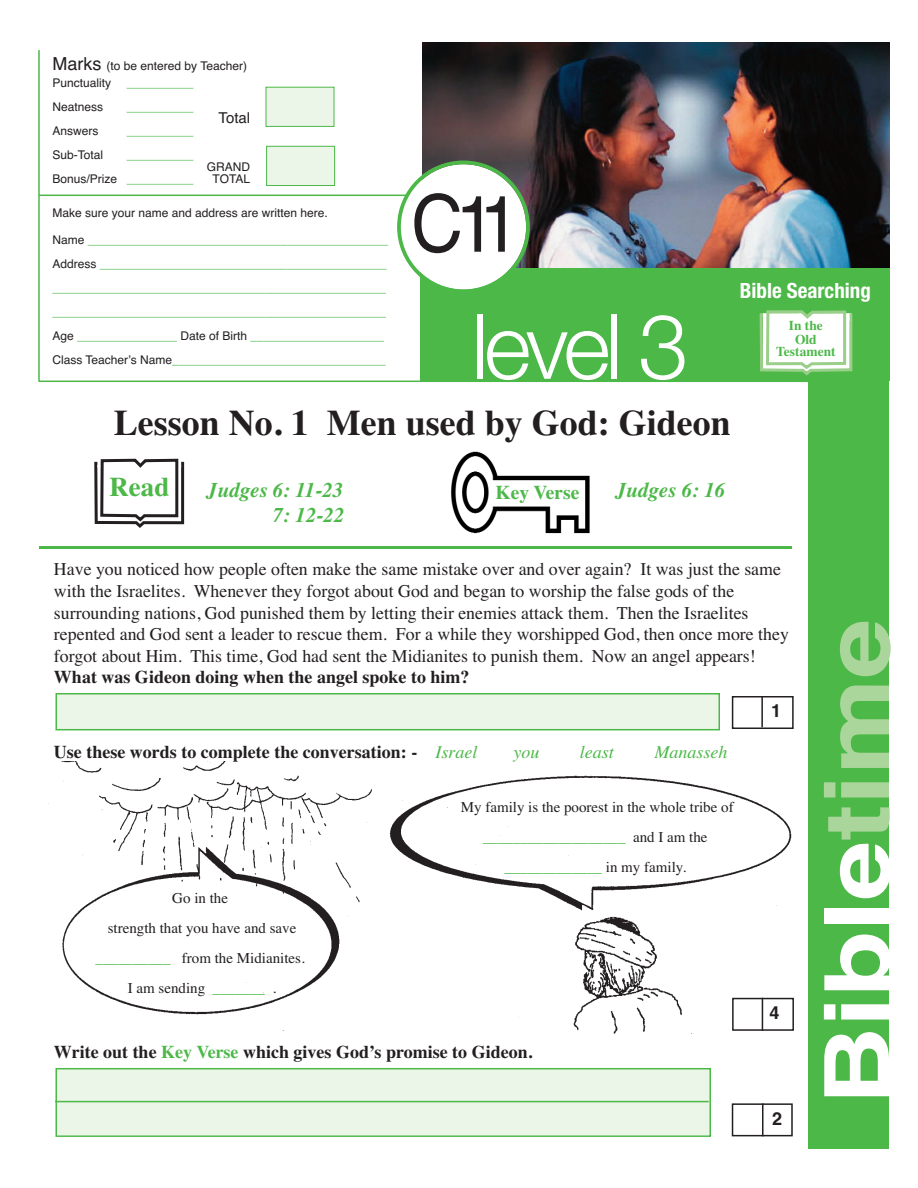
<style>
.page{position:relative;width:918px;height:1188px;background:#fff}
.page>*{position:absolute;margin:0;border:0;box-sizing:border-box;transform-origin:0 0}
.t1{font:700 90px "Helvetica";color:#fff;scale:1.2 1}
.t2{font:300 90px "Helvetica Neue";letter-spacing:-.05em;color:#fff}
.t3{font:79.5px "Helvetica";color:#231f20;scale:.9 1}
.t4{font:700 36px "Times";color:#231f20}
.t5{font:700 27px "Times";color:#4cb848}
.t6{font:italic 700 21px/25.2px "Times";color:#4cb848;text-align:right}
.t7{font:700 condensed 21px "Helvetica Neue";color:#fff}
.t8{font:700 19.5px "Times";color:#4cb848}
.t9{font:18px/21.6px "Times";color:#231f20}
.t10{font:700 18px "Times";color:#231f20}
.t11{font:italic 18px "Times";color:#4cb848}
.t12{font:700 18px "Helvetica";color:#231f20}
.t13{font:15px/30px "Times";color:#231f20;text-align:center}
.t14{font:15px "Helvetica";color:#231f20}
.t15{font:700 13.5px/13.5px "Times";color:#4cb848;text-align:center}
.t16{font:12px/24px "Helvetica";color:#4cb848}
.t17{font:12px/17px "Helvetica";color:#231f20}
.s1{font-size:18px}
.s2{color:#4cb848}
.s3{color:#231f20}
.s4{font-weight:400;font-style:italic;color:#4cb848}
.s5{color:#aad59b}
</style>
<div class="page">
<img style="left:422px;top:42px;width:467px;height:226px">
<div style="left:420px;top:268px;width:470px;height:113px;background:#4cb848"></div>
<div style="left:808px;top:380px;width:82px;height:769px;background:#4cb848"></div>
<img style="left:451px;top:451px;width:139px;height:83px">
<svg style="left:397px;top:161px;width:133px;height:129px"></svg>
<hr style="left:39px;top:546px;width:753px;height:3px;background:#4cb848">
<hr style="left:38px;top:50px;width:2px;height:332px;background:#4cb848">
<hr style="left:39px;top:381px;width:770px;height:1px;background:#4cb848">
<div style="left:266px;top:87px;width:68px;height:39px;background:#ebf5e8"></div>
<div style="left:266px;top:87px;width:68px;height:40px;border:1px solid #4cb848"></div>
<div style="left:267px;top:146px;width:67px;height:39px;background:#ebf5e8"></div>
<div style="left:266px;top:146px;width:69px;height:40px;border:1px solid #4cb848"></div>
<div style="left:491px;top:484px;width:93px;height:22px;background:#fff"></div>
<svg style="left:120px;top:458px;width:59px;height:1px"></svg>
<svg style="left:94px;top:459px;width:90px;height:69px"></svg>
<svg style="left:760px;top:310px;width:92px;height:65px;background:#dbefd7"></svg>
<hr style="left:39px;top:195px;width:369px;height:1px;background:#4cb848">
<div style="left:57px;top:1069px;width:653px;height:66px;background:#ebf5e8"></div>
<div style="left:56px;top:1068px;width:655px;height:69px;border:2px solid #4cb848"></div>
<div style="left:57px;top:694px;width:661px;height:35px;background:#ebf5e8"></div>
<div style="left:56px;top:693px;width:664px;height:37px;border:2px solid #4cb848"></div>
<img style="left:48px;top:762px;width:683px;height:272px">
<hr style="left:55px;top:1101px;width:654px;height:1px;background:#4cb848">
<svg style="left:731px;top:696px;width:63px;height:441px"></svg>
<hr style="left:761px;top:696px;width:2px;height:31px;background:#231f20">
<p class="t17" style="left:52px;top:59px;width:196px"><span class="s1">Marks</span> (to be entered by Teacher)<br>Punctuality</p>
<p class="t16" style="left:127px;top:72px;width:68px">__________</p>
<p class="t17" style="left:52px;top:100px;width:52px">Neatness</p>
<p class="t16" style="left:127px;top:96px;width:68px">__________</p>
<p class="t14" style="left:219px;top:112px;width:33px">Total</p>
<p class="t17" style="left:52px;top:124px;width:48px">Answers</p>
<p class="t16" style="left:127px;top:120px;width:68px">__________</p>
<p class="t17" style="left:52px;top:148px;width:52px">Sub-Total</p>
<p class="t16" style="left:127px;top:144px;width:68px">__________</p>
<p class="t17" style="left:207px;top:160px;width:45px">GRAND</p>
<p class="t17" style="left:52px;top:172px;width:142px">Bonus/Prize <span class="s2">__________</span></p>
<p class="t17" style="left:213px;top:172px;width:39px">TOTAL</p>
<p class="t17" style="left:52px;top:205px;width:277px">Make sure your name and address are written here.</p>
<p class="t16" style="left:52px;top:229px;width:337px"><span class="s3">Name</span> _____________________________________________ <span class="s3">Address</span> ___________________________________________ __________________________________________________ __________________________________________________ <span class="s3">Age</span> _______________ <span class="s3">Date of Birth</span> ____________________ <span class="s3">Class Teacherʼs Name</span>________________________________</p>
<h2 class="t3" style="left:411px;top:195px;width:122px">C11</h2>
<h1 class="t2" style="left:472px;top:315px;width:218px">level 3</h1>
<p class="t7" style="left:740px;top:279px;width:132px">Bible Searching</p>
<p class="t15" style="left:789px;top:320px;width:36px">In the<br>Old</p>
<p class="t15" style="left:776px;top:346px;width:61px">Testament</p>
<h3 class="t4" style="left:114px;top:410px;width:619px">Lesson No. 1 Men used by God: Gideon</h3>
<h3 class="t5" style="left:110px;top:477px;width:61px">Read</h3>
<p class="t6" style="left:207px;top:479px;width:139px">Judges 6: 11-23<br>7: 12-22</p>
<p class="t6" style="left:616px;top:479px;width:111px">Judges 6: 16</p>
<p class="t8" style="left:496px;top:485px;width:85px">Key Verse</p>
<p class="t9" style="left:54px;top:560px;width:736px">Have you noticed how people often make the same mistake over and over again? It was just the same with the Israelites. Whenever they forgot about God and began to worship the false gods of the surrounding nations, God punished them by letting their enemies attack them. Then the Israelites repented and God sent a leader to rescue them. For a while they worshipped God, then once more they forgot about Him. This time, God had sent the Midianites to punish them. Now an angel appears!</p>
<p class="t10" style="left:54px;top:671px;width:417px">What was Gideon doing when the angel spoke to him?</p>
<p class="t10" style="left:54px;top:745px;width:425px">Use these words to complete the conversation: - <span class="s4">Israel</span></p>
<p class="t11" style="left:513px;top:745px;width:27px">you</p>
<p class="t11" style="left:580px;top:745px;width:36px">least</p>
<p class="t11" style="left:654px;top:745px;width:74px">Manasseh</p>
<p class="t13" style="left:96px;top:885px;width:211px">Go in the<br>strength that you have and save <span class="s2">__________</span> from the Midianites.<br>I am sending <span class="s2">_______</span> .</p>
<p class="t13" style="left:461px;top:793px;width:274px">My family is the poorest in the whole tribe of <span class="s2">___________________</span> and I am the <span class="s2">_____________</span> in my family.</p>
<p class="t10" style="left:54px;top:1046px;width:480px">Write out the <span class="s2">Key Verse</span> which gives God’s promise to Gideon.</p>
<p class="t12" style="left:771px;top:704px;width:12px">1</p>
<p class="t12" style="left:769px;top:1006px;width:12px">4</p>
<p class="t12" style="left:772px;top:1112px;width:12px">2</p>
<h1 class="t1" style="left:824px;top:1105px;width:407px;rotate:-90deg">Bible<span class="s5">time</span></h1>
</div>
